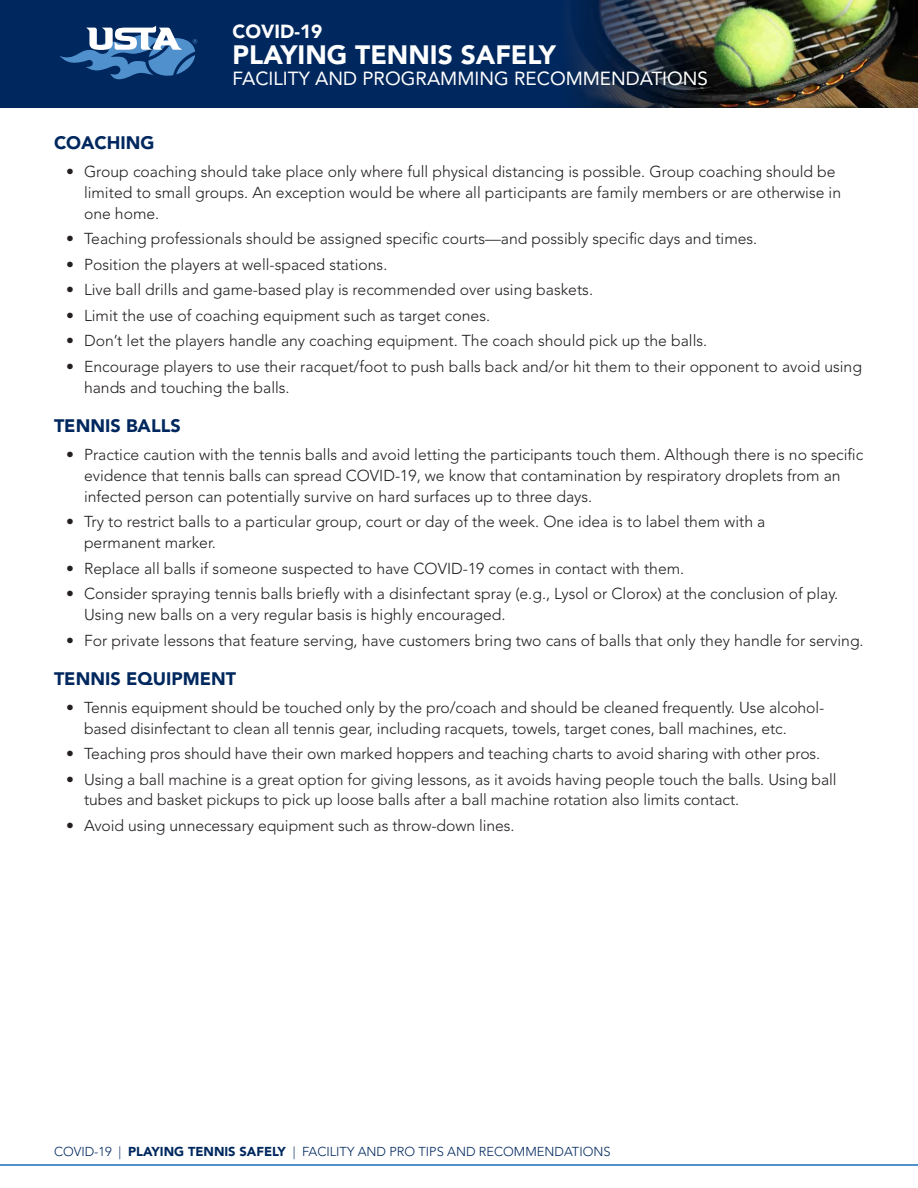
<style>
.page{position:relative;width:918px;height:1188px;background:#fff}
.page>*{position:absolute;margin:0;border:0;box-sizing:border-box;transform-origin:0 0}
.t1{font:900 26.4px "Avenir";color:#fff}
.t2{font:18.9px "Avenir";color:#fff}
.t3{font:900 18.9px "Avenir";color:#fff}
.t4{font:900 18px "Avenir";color:#00285e}
.t5{font:300 15.75px/21px "Avenir";color:#231f20}
.t6{font:300 12.9px "Avenir";color:#00285e}
.s1{font-weight:900}
</style>
<div class="page">
<div style="left:0;top:0;width:918px;height:108px;background:#00285e"></div>
<svg style="left:60px;top:26px;width:137px;height:54px"></svg>
<img style="left:570px;top:1px;width:348px;height:107px">
<hr style="left:0;top:1164px;width:918px;height:2px;background:#5091cd">
<p class="t3" style="left:233px;top:20px;width:91px">COVID-19</p>
<h1 class="t1" style="left:233px;top:39px;width:325px">PLAYING TENNIS SAFELY</h1>
<p class="t2" style="left:233px;top:68px;width:477px">FACILITY AND PROGRAMMING RECOMMENDATIONS</p>
<p class="t4" style="left:54px;top:132px;width:102px">COACHING</p>
<p class="t5" style="left:84px;top:161px;width:759px;text-indent:-18px">• Group coaching should take place only where full physical distancing is possible. Group coaching should be limited to small groups. An exception would be where all participants are family members or are otherwise in one home.</p>
<p class="t5" style="left:66px;top:229px;width:693px">• Teaching professionals should be assigned specific courts—and possibly specific days and times.</p>
<p class="t5" style="left:66px;top:254px;width:323px">• Position the players at well-spaced stations.</p>
<p class="t5" style="left:66px;top:280px;width:529px">• Live ball drills and game-based play is recommended over using baskets.</p>
<p class="t5" style="left:66px;top:305px;width:426px">• Limit the use of coaching equipment such as target cones.</p>
<p class="t5" style="left:66px;top:331px;width:643px">• Don’t let the players handle any coaching equipment. The coach should pick up the balls.</p>
<p class="t5" style="left:84px;top:356px;width:780px;text-indent:-18px">• Encourage players to use their racquet/foot to push balls back and/or hit them to their opponent to avoid using hands and touching the balls.</p>
<p class="t4" style="left:54px;top:415px;width:128px">TENNIS BALLS</p>
<p class="t5" style="left:84px;top:444px;width:781px;text-indent:-18px">• Practice caution with the tennis balls and avoid letting the participants touch them. Although there is no specific evidence that tennis balls can spread COVID-19, we know that contamination by respiratory droplets from an infected person can potentially survive on hard surfaces up to three days.</p>
<p class="t5" style="left:84px;top:511px;width:683px;text-indent:-18px">• Try to restrict balls to a particular group, court or day of the week. One idea is to label them with a permanent marker.</p>
<p class="t5" style="left:66px;top:558px;width:620px">• Replace all balls if someone suspected to have COVID-19 comes in contact with them.</p>
<p class="t5" style="left:84px;top:583px;width:756px;text-indent:-18px">• Consider spraying tennis balls briefly with a disinfectant spray (e.g., Lysol or Clorox) at the conclusion of play.<br>Using new balls on a very regular basis is highly encouraged.</p>
<p class="t5" style="left:66px;top:630px;width:799px">• For private lessons that feature serving, have customers bring two cans of balls that only they handle for serving.</p>
<p class="t4" style="left:54px;top:668px;width:184px">TENNIS EQUIPMENT</p>
<p class="t5" style="left:84px;top:697px;width:742px;text-indent:-18px">• Tennis equipment should be touched only by the pro/coach and should be cleaned frequently. Use alcohol&shy;based disinfectant to clean all tennis gear, including racquets, towels, target cones, ball machines, etc.</p>
<p class="t5" style="left:66px;top:743px;width:756px">• Teaching pros should have their own marked hoppers and teaching charts to avoid sharing with other pros.</p>
<p class="t5" style="left:84px;top:769px;width:754px;text-indent:-18px">• Using a ball machine is a great option for giving lessons, as it avoids having people touch the balls. Using ball tubes and basket pickups to pick up loose balls after a ball machine rotation also limits contact.</p>
<p class="t5" style="left:66px;top:815px;width:450px">• Avoid using unnecessary equipment such as throw-down lines.</p>
<p class="t6" style="left:54px;top:1144px;width:558px">COVID-19 | <span class="s1">PLAYING TENNIS SAFELY</span> | FACILITY AND PRO TIPS AND RECOMMENDATIONS</p>
</div>
